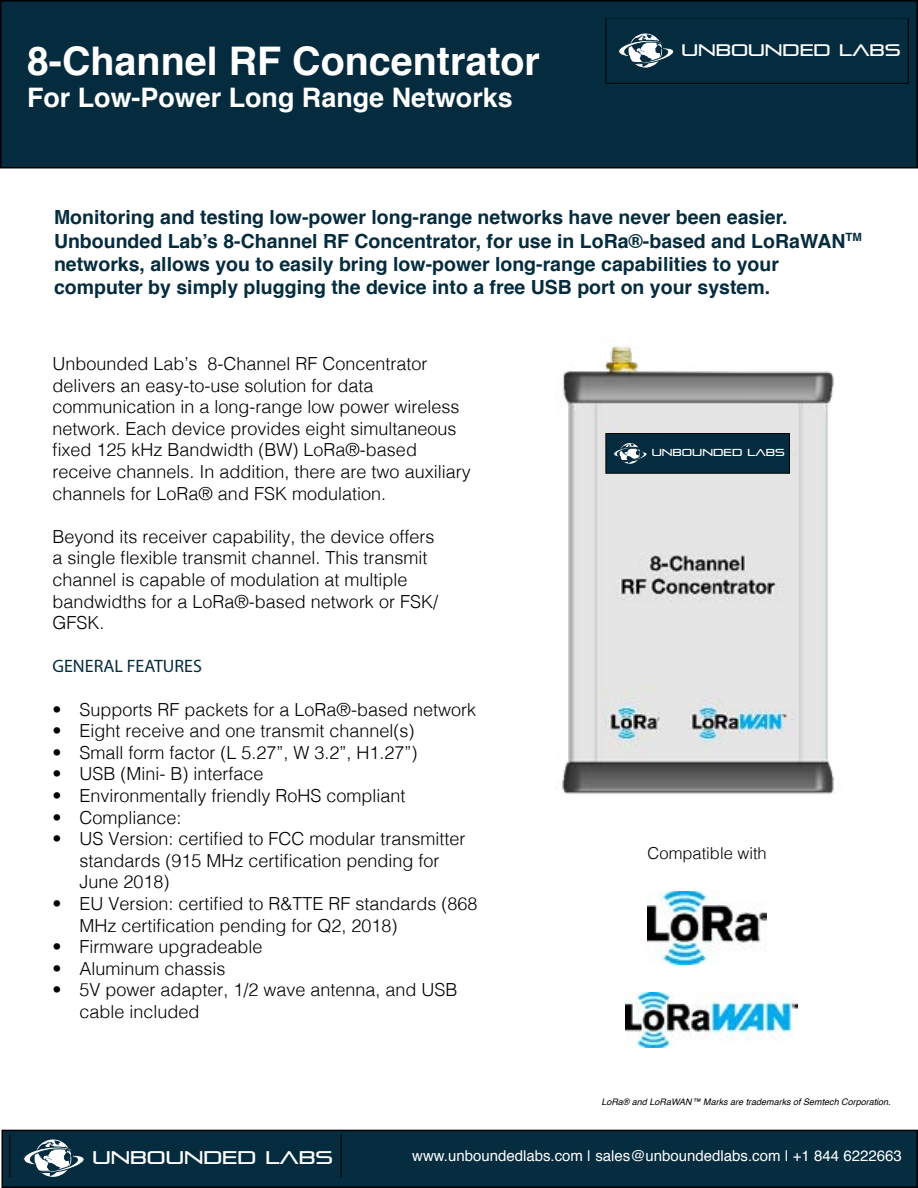
<style>
.page{position:relative;width:918px;height:1188px;background:#fff}
.page>*{position:absolute;margin:0;border:0;box-sizing:border-box;transform-origin:0 0}
.t1{font:700 39.45px "Helvetica";color:#fff}
.t2{font:700 26.85px "Helvetica";color:#fff}
.t3{font:700 19.5px/23.4px "Helvetica";color:#042c3e}
.t4{font:18.3px "Pirulen Rg";color:#fff}
.t5{font:300 18px/21.6px "Helvetica";color:#000}
.t6{font:18px "Myriad Pro";color:#042c3e}
.t7{font:16.65px "Pirulen Rg";color:#fff}
.t8{font:300 16.5px "Helvetica";color:#000}
.t9{font:15px "Helvetica";color:#fff}
.t10{font:10.05px "Pirulen Rg";color:#fff}
.t11{font:italic 9px "Helvetica";color:#000}
</style>
<div class="page">
<img style="left:560px;top:346px;width:274px;height:448px">
<img style="left:625px;top:993px;width:172px;height:55px">
<img style="left:648px;top:891px;width:118px;height:73px">
<div style="left:1px;top:1px;width:916px;height:167px;background:#042c3e"></div>
<div style="left:0;top:0;width:918px;height:168px;border:2px solid #000"></div>
<div style="left:606px;top:18px;width:302px;height:65px;border:1px solid #000"></div>
<svg style="left:618px;top:33px;width:56px;height:35px"></svg>
<div style="left:606px;top:434px;width:183px;height:39px;background:#042c3e"></div>
<div style="left:606px;top:434px;width:183px;height:39px;border:1px solid #000"></div>
<svg style="left:613px;top:443px;width:34px;height:21px"></svg>
<div style="left:2px;top:1130px;width:915px;height:57px;background:#062c3f"></div>
<div style="left:2px;top:1130px;width:916px;height:58px;border:2px solid #000"></div>
<svg style="left:10px;top:1134px;width:331px;height:43px"></svg>
<h1 class="t1" style="left:27px;top:29px;width:514px">8-Channel RF Concentrator</h1>
<h2 class="t2" style="left:27px;top:76px;width:487px">For Low-Power Long Range Networks</h2>
<p class="t7" style="left:681px;top:40px;width:221px">UNBOUNDED LABS</p>
<p class="t3" style="left:54px;top:206px;width:809px">Monitoring and testing low-power long-range networks have never been easier.<br>Unbounded Lab’s 8-Channel RF Concentrator, for use in LoRa®-based and LoRaWAN<sup>TM </sup>networks, allows you to easily bring low-power long-range capabilities to your computer by simply plugging the device into a free USB port on your system.</p>
<p class="t5" style="left:52px;top:352px;width:420px">Unbounded Lab’s 8-Channel RF Concentrator delivers an easy-to-use solution for data communication in a long-range low power wireless network. Each device provides eight simultaneous fixed 125 kHz Bandwidth (BW) LoRa®-based receive channels. In addition, there are two auxiliary channels for LoRa® and FSK modulation.</p>
<p class="t5" style="left:52px;top:524px;width:387px">Beyond its receiver capability, the device offers a single flexible transmit channel. This transmit channel is capable of modulation at multiple bandwidths for a LoRa®-based network or FSK/ GFSK.</p>
<p class="t6" style="left:52px;top:655px;width:151px">GENERAL FEATURES</p>
<p class="t5" style="left:52px;top:697px;width:425px">• Supports RF packets for a LoRa®-based network</p>
<p class="t5" style="left:52px;top:719px;width:364px">• Eight receive and one transmit channel(s)</p>
<p class="t5" style="left:52px;top:740px;width:367px">• Small form factor (L 5.27”, W 3.2”, H1.27”)</p>
<p class="t5" style="left:52px;top:762px;width:213px">• USB (Mini- B) interface</p>
<p class="t5" style="left:52px;top:784px;width:355px">• Environmentally friendly RoHS compliant</p>
<p class="t5" style="left:52px;top:805px;width:131px">• Compliance:</p>
<p class="t5" style="left:80px;top:827px;width:388px;text-indent:-27px">• US Version: certified to FCC modular transmitter standards (915 MHz certification pending for<br>June 2018)</p>
<p class="t5" style="left:80px;top:892px;width:400px;text-indent:-27px">• EU Version: certified to R&amp;TTE RF standards (868<br>MHz certification pending for Q2, 2018)</p>
<p class="t5" style="left:52px;top:935px;width:212px">• Firmware upgradeable</p>
<p class="t5" style="left:52px;top:956px;width:175px">• Aluminum chassis</p>
<p class="t5" style="left:80px;top:978px;width:380px;text-indent:-27px">• 5V power adapter, 1/2 wave antenna, and USB cable included</p>
<p class="t10" style="left:652px;top:447px;width:135px">UNBOUNDED LABS</p>
<p class="t8" style="left:648px;top:840px;width:121px">Compatible with</p>
<p class="t11" style="left:601px;top:1095px;width:291px">LoRa® and LoRaWAN™ Marks are trademarks of Semtech Corporation.</p>
<p class="t4" style="left:92px;top:1146px;width:242px">UNBOUNDED LABS</p>
<p class="t9" style="left:412px;top:1144px;width:491px">www.unboundedlabs.com | sales@unboundedlabs.com | +1 844 6222663</p>
</div>
